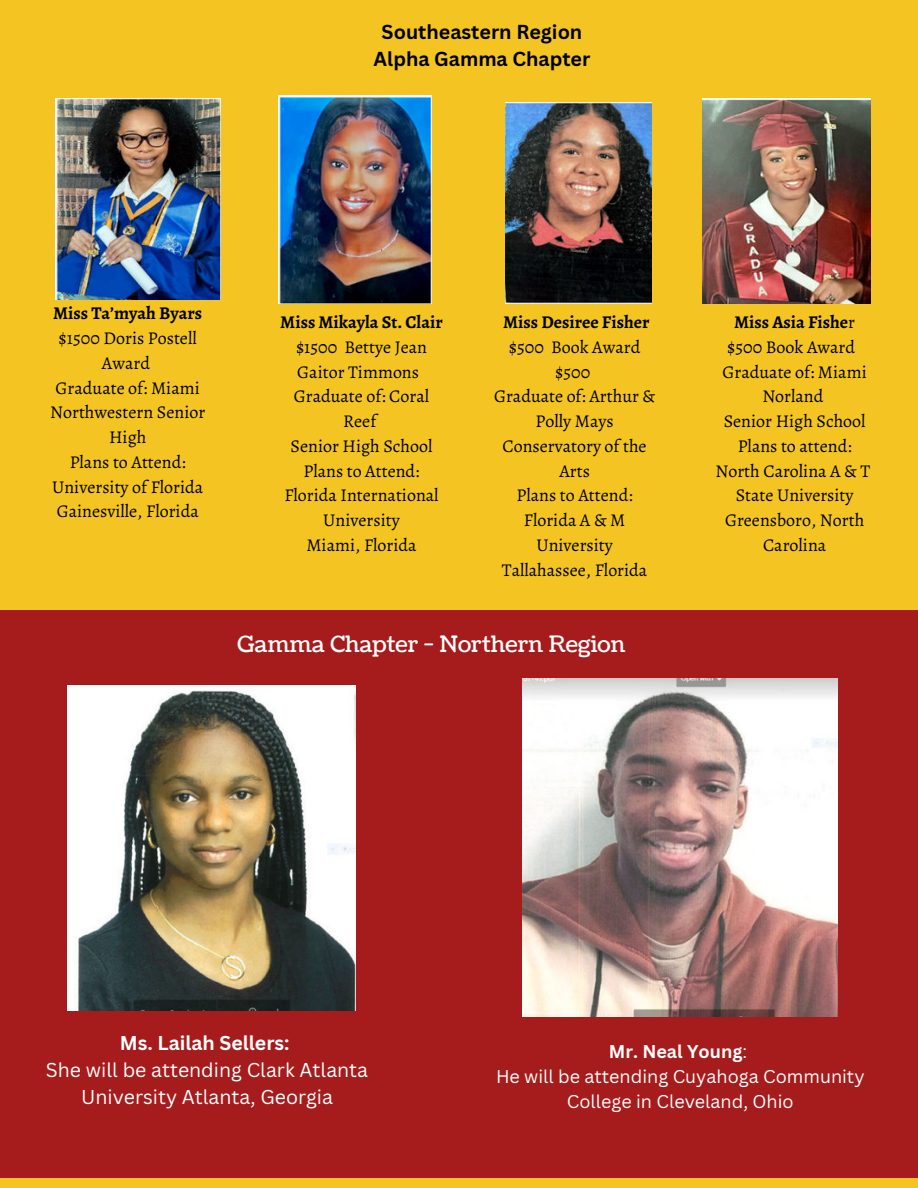
<style>
.page{position:relative;width:918px;height:1188px;background:#f4c522}
.page>*{position:absolute;margin:0;border:0;box-sizing:border-box;transform-origin:0 0}
.t1{font:22.5px "Coustard";color:#fff}
.t2{font:700 19.65px/27px "Canva Sans";color:#000;text-align:center}
.t3{font:19.5px/27px "Canva Sans";color:#fff;text-align:center}
.t4{font:700 19.5px "Canva Sans";color:#fff}
.t5{font:18px/24.8px "Alegreya";color:#000;text-align:center}
.t6{font:18px/24.8px "Canva Sans";color:#fff;text-align:center}
.t7{font:700 18px "Alegreya";color:#000}
.s1{font-weight:700}
</style>
<div class="page">
<img style="left:56px;top:99px;width:164px;height:200px">
<img style="left:278px;top:95px;width:153px;height:208px">
<img style="left:505px;top:102px;width:146px;height:201px">
<img style="left:703px;top:99px;width:167px;height:205px">
<div style="left:0;top:610px;width:918px;height:568px;background:#a61c1c"></div>
<img style="left:67px;top:685px;width:288px;height:326px">
<img style="left:523px;top:678px;width:315px;height:339px">
<p class="t2" style="left:374px;top:19px;width:218px">Southeastern Region<br>Alpha Gamma Chapter</p>
<p class="t7" style="left:53px;top:301px;width:151px">Miss Ta’myah Byars</p>
<p class="t5" style="left:50px;top:326px;width:157px">$1500 Doris Postell<br>Award<br>Graduate of: Miami<br>Northwestern Senior<br>High<br>Plans to Attend:<br>University of Florida<br>Gainesville, Florida</p>
<p class="t7" style="left:280px;top:310px;width:164px">Miss Mikayla St. Clair</p>
<p class="t5" style="left:284px;top:334px;width:156px">$1500 Bettye Jean<br>Gaitor Timmons<br>Graduate of: Coral<br>Reef<br>Senior High School<br>Plans to Attend:<br>Florida International<br>University<br>Miami, Florida</p>
<p class="t7" style="left:503px;top:310px;width:148px">Miss Desiree Fisher</p>
<p class="t5" style="left:494px;top:334px;width:163px">$500 Book Award $500<br>Graduate of: Arthur &amp;<br>Polly Mays<br>Conservatory of the<br>Arts<br>Plans to Attend:<br>Florida A &amp; M<br>University<br>Tallahassee, Florida</p>
<p class="t1" style="left:237px;top:630px;width:390px">Gamma Chapter - Northern Region</p>
<p class="t5" style="left:716px;top:310px;width:156px"><span class="s1">Miss Asia Fishe</span>r $500 Book Award<br>Graduate of: Miami<br>Norland<br>Senior High School<br>Plans to attend:<br>North Carolina A &amp; T<br>State University<br>Greensboro, North<br>Carolina</p>
<p class="t4" style="left:120px;top:1031px;width:171px">Ms. Lailah Sellers:</p>
<p class="t3" style="left:46px;top:1056px;width:324px">She will be attending Clark Atlanta<br>University Atlanta, Georgia</p>
<p class="t6" style="left:496px;top:1039px;width:370px"><span class="s1">Mr. Neal Young</span>:<br>He will be attending Cuyahoga Community<br>College in Cleveland, Ohio</p>
</div>
